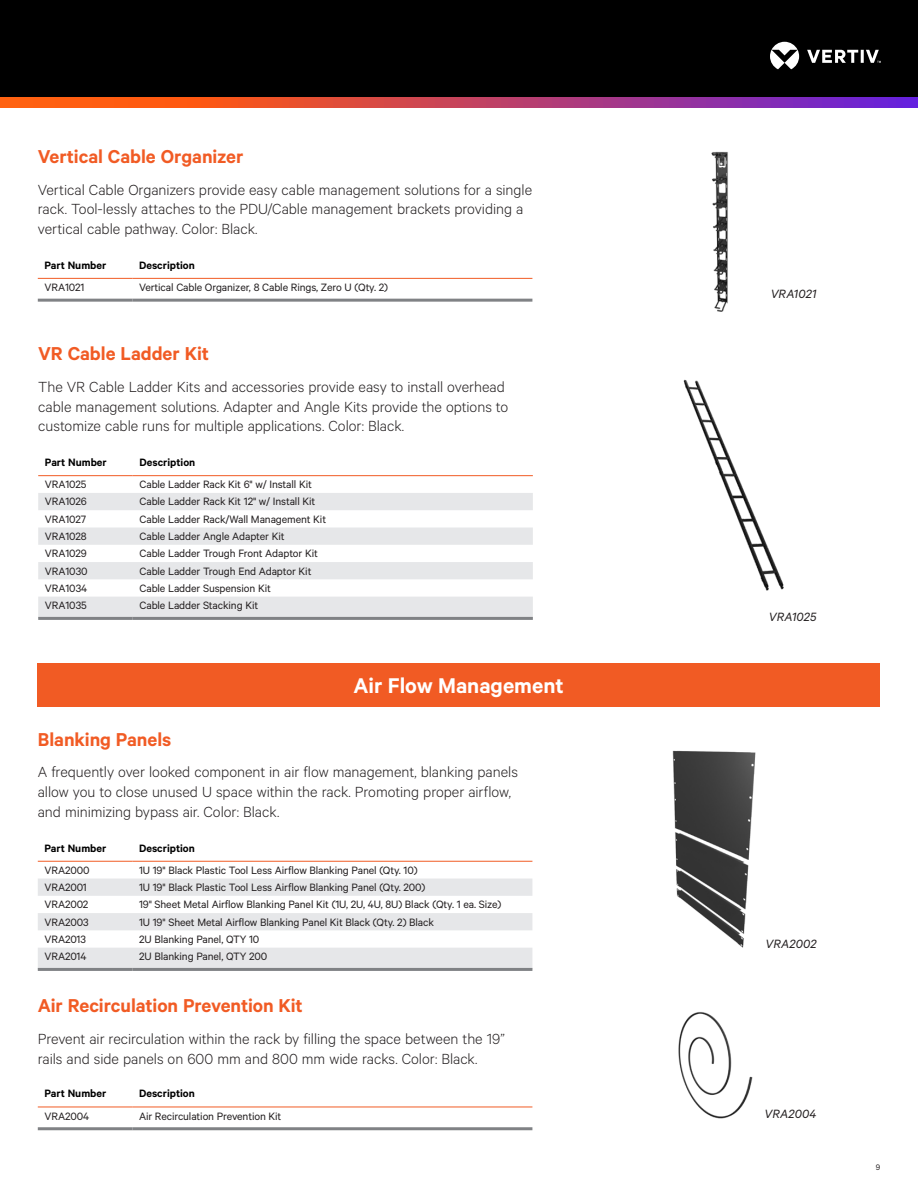
<style>
.page{position:relative;width:918px;height:1188px;background:#fff}
.page>*{position:absolute;margin:0;border:0;box-sizing:border-box;transform-origin:0 0}
.t1{font:600 24px "Calibre";color:#fff}
.t2{font:600 21px "Calibre";letter-spacing:-.005em;color:#f15b24}
.t3{font:300 16.5px/19.8px "Calibre";color:#231f20}
.t4{font:italic 13.5px "Calibre";letter-spacing:.005em;color:#231f20}
.t5{font:12px "Calibre";letter-spacing:-.01em;color:#231f20}
.t6{font:600 12px "Calibre";color:#000}
.t7{font:9px "Calibre";color:#231f20}
</style>
<div class="page">
<div style="left:0;top:0;width:918px;height:108px;background:#000"></div>
<svg style="left:770px;top:42px;width:111px;height:27px"></svg>
<svg style="left:0;top:98px;width:918px;height:10px;background:#c14361"></svg>
<div style="left:38px;top:663px;width:842px;height:44px;background:#f15b24"></div>
<svg style="left:38px;top:860px;width:494px;height:19px"></svg>
<svg style="left:38px;top:879px;width:494px;height:89px;fill:#e6e7e9"></svg>
<hr style="left:38px;top:861px;width:94px;height:1px;background:#f15b24">
<hr style="left:132px;top:861px;width:400px;height:1px;background:#f15b24">
<hr style="left:38px;top:968px;width:94px;height:3px;background:#808285">
<hr style="left:132px;top:968px;width:400px;height:3px;background:#808285">
<svg style="left:38px;top:476px;width:495px;height:1px"></svg>
<svg style="left:38px;top:493px;width:495px;height:124px;fill:#e6e7e9"></svg>
<hr style="left:38px;top:617px;width:95px;height:3px;background:#808285">
<hr style="left:133px;top:617px;width:400px;height:3px;background:#808285">
<hr style="left:38px;top:475px;width:95px;height:1px;background:#f15b24">
<hr style="left:133px;top:475px;width:400px;height:1px;background:#f15b24">
<img style="left:672px;top:750px;width:84px;height:198px">
<img style="left:683px;top:379px;width:101px;height:212px">
<svg style="left:38px;top:1106px;width:494px;height:1px"></svg>
<hr style="left:38px;top:1107px;width:94px;height:1px;background:#f15b24">
<hr style="left:132px;top:1107px;width:400px;height:1px;background:#f15b24">
<hr style="left:38px;top:1127px;width:94px;height:3px;background:#808285">
<hr style="left:132px;top:1127px;width:400px;height:3px;background:#808285">
<img style="left:678px;top:1012px;width:75px;height:107px">
<svg style="left:38px;top:277px;width:494px;height:1px"></svg>
<hr style="left:38px;top:278px;width:94px;height:1px;background:#f15b24">
<hr style="left:132px;top:278px;width:400px;height:1px;background:#f15b24">
<hr style="left:38px;top:299px;width:94px;height:3px;background:#808285">
<hr style="left:132px;top:299px;width:400px;height:3px;background:#808285">
<img style="left:711px;top:151px;width:17px;height:161px">
<h2 class="t2" style="left:38px;top:144px;width:207px">Vertical Cable Organizer</h2>
<h3 class="t3" style="left:38px;top:179px;width:496px">Vertical Cable Organizers provide easy cable management solutions for a single rack. Tool-lessly attaches to the PDU/Cable management brackets providing a vertical cable pathway. Color: Black.</h3>
<p class="t6" style="left:45px;top:258px;width:63px">Part Number</p>
<p class="t6" style="left:139px;top:258px;width:57px">Description</p>
<p class="t5" style="left:45px;top:280px;width:41px">VRA1021</p>
<p class="t5" style="left:139px;top:280px;width:251px">Vertical Cable Organizer, 8 Cable Rings, Zero U (Qty. 2)</p>
<h2 class="t2" style="left:38px;top:341px;width:172px">VR Cable Ladder Kit</h2>
<h3 class="t3" style="left:38px;top:376px;width:472px">The VR Cable Ladder Kits and accessories provide easy to install overhead cable management solutions. Adapter and Angle Kits provide the options to customize cable runs for multiple applications. Color: Black.</h3>
<p class="t6" style="left:45px;top:455px;width:63px">Part Number</p>
<p class="t6" style="left:139px;top:455px;width:57px">Description</p>
<p class="t5" style="left:45px;top:477px;width:43px">VRA1025</p>
<p class="t5" style="left:139px;top:477px;width:174px">Cable Ladder Rack Kit 6" w/ Install Kit</p>
<p class="t5" style="left:45px;top:495px;width:43px">VRA1026</p>
<p class="t5" style="left:139px;top:495px;width:177px">Cable Ladder Rack Kit 12" w/ Install Kit</p>
<p class="t5" style="left:45px;top:512px;width:43px">VRA1027</p>
<p class="t5" style="left:139px;top:512px;width:188px">Cable Ladder Rack/Wall Management Kit</p>
<p class="t5" style="left:45px;top:529px;width:43px">VRA1028</p>
<p class="t5" style="left:139px;top:529px;width:147px">Cable Ladder Angle Adapter Kit</p>
<p class="t5" style="left:45px;top:547px;width:43px">VRA1029</p>
<p class="t5" style="left:139px;top:547px;width:180px">Cable Ladder Trough Front Adaptor Kit</p>
<p class="t5" style="left:45px;top:564px;width:44px">VRA1030</p>
<p class="t5" style="left:139px;top:564px;width:174px">Cable Ladder Trough End Adaptor Kit</p>
<p class="t5" style="left:45px;top:581px;width:44px">VRA1034</p>
<p class="t5" style="left:139px;top:581px;width:133px">Cable Ladder Suspension Kit</p>
<p class="t5" style="left:45px;top:598px;width:43px">VRA1035</p>
<p class="t5" style="left:139px;top:598px;width:120px">Cable Ladder Stacking Kit</p>
<h2 class="t2" style="left:38px;top:727px;width:135px">Blanking Panels</h2>
<h1 class="t1" style="left:354px;top:671px;width:212px">Air Flow Management</h1>
<h3 class="t3" style="left:38px;top:762px;width:482px">A frequently over looked component in air flow management, blanking panels allow you to close unused U space within the rack. Promoting proper airflow, and minimizing bypass air. Color: Black.</h3>
<p class="t6" style="left:45px;top:841px;width:63px">Part Number</p>
<p class="t6" style="left:139px;top:841px;width:57px">Description</p>
<p class="t5" style="left:45px;top:863px;width:46px">VRA2000</p>
<p class="t5" style="left:139px;top:863px;width:280px">1U 19" Black Plastic Tool Less Airflow Blanking Panel (Qty. 10)</p>
<p class="t5" style="left:45px;top:880px;width:44px">VRA2001</p>
<p class="t5" style="left:139px;top:880px;width:288px">1U 19" Black Plastic Tool Less Airflow Blanking Panel (Qty. 200)</p>
<p class="t5" style="left:45px;top:898px;width:45px">VRA2002</p>
<p class="t5" style="left:139px;top:898px;width:364px">19" Sheet Metal Airflow Blanking Panel Kit (1U, 2U, 4U, 8U) Black (Qty. 1 ea. Size)</p>
<p class="t5" style="left:45px;top:915px;width:46px">VRA2003</p>
<p class="t5" style="left:139px;top:915px;width:296px">1U 19" Sheet Metal Airflow Blanking Panel Kit Black (Qty. 2) Black</p>
<p class="t5" style="left:45px;top:932px;width:43px">VRA2013</p>
<p class="t5" style="left:139px;top:932px;width:122px">2U Blanking Panel, QTY 10</p>
<p class="t5" style="left:45px;top:949px;width:44px">VRA2014</p>
<p class="t5" style="left:139px;top:949px;width:130px">2U Blanking Panel, QTY 200</p>
<h2 class="t2" style="left:38px;top:993px;width:267px">Air Recirculation Prevention Kit</h2>
<h3 class="t3" style="left:38px;top:1028px;width:469px">Prevent air recirculation within the rack by filling the space between the 19” rails and side panels on 600 mm and 800 mm wide racks. Color: Black.</h3>
<p class="t4" style="left:771px;top:286px;width:47px">VRA1021</p>
<p class="t4" style="left:769px;top:609px;width:49px">VRA1025</p>
<p class="t4" style="left:765px;top:936px;width:53px">VRA2002</p>
<p class="t6" style="left:45px;top:1087px;width:63px">Part Number</p>
<p class="t6" style="left:139px;top:1087px;width:57px">Description</p>
<p class="t5" style="left:45px;top:1109px;width:46px">VRA2004</p>
<p class="t5" style="left:139px;top:1109px;width:144px">Air Recirculation Prevention Kit</p>
<p class="t4" style="left:765px;top:1106px;width:53px">VRA2004</p>
<p class="t7" style="left:876px;top:1162px;width:6px">9</p>
</div>
